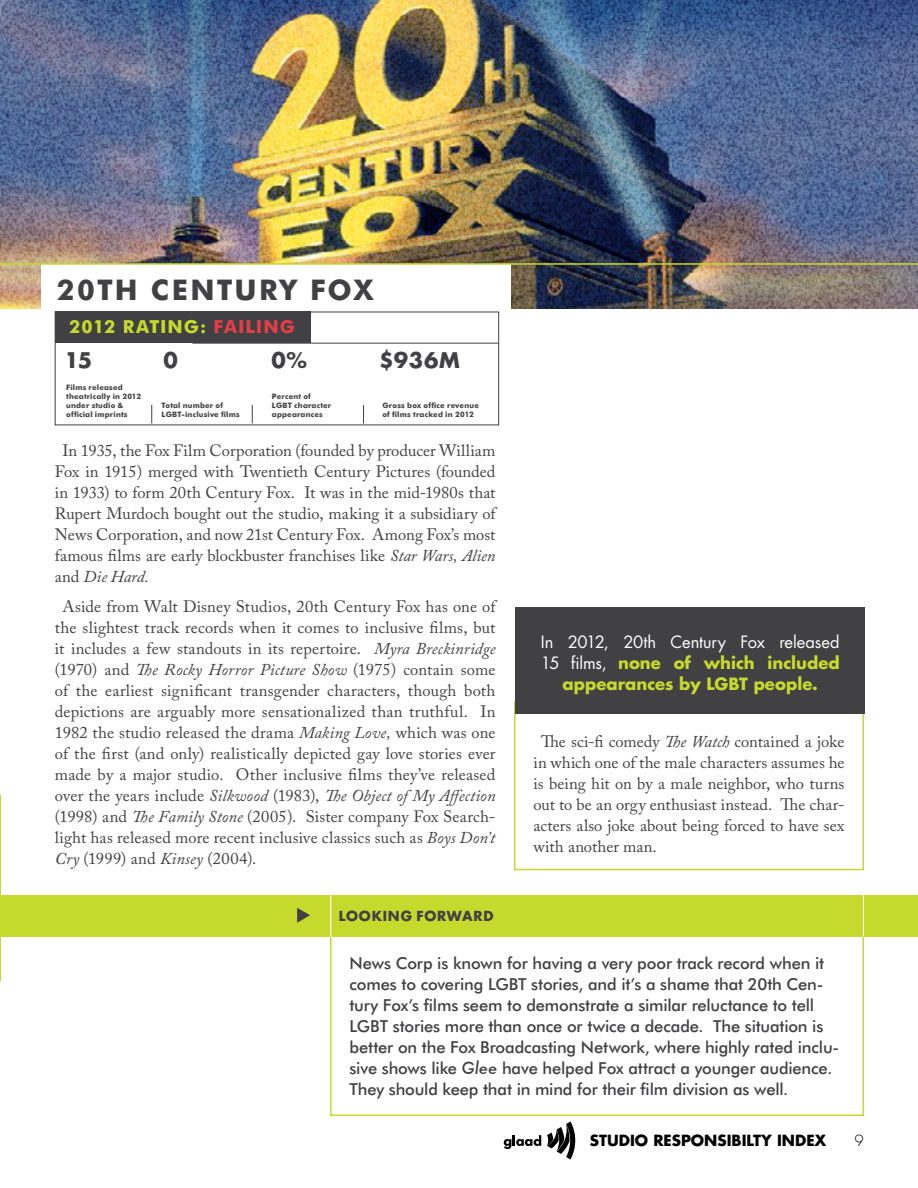
<style>
.page{position:relative;width:918px;height:1188px;background:#fff}
.page>*{position:absolute;margin:0;border:0;box-sizing:border-box;transform-origin:0 0}
.t1{font:700 28.5px "Futura BT";letter-spacing:.075em;color:#414042}
.t2{font:700 21px "Futura";letter-spacing:.03em;color:#414042}
.t3{font:700 18px "Futura BT";letter-spacing:.04em;color:#c6d92d}
.t4{font:700 18px "Futura BT";letter-spacing:.055em;color:#e23e47}
.t5{font:16.5px/21px "Adobe Caslon Pro";letter-spacing:.005em;color:#414042;text-align:justify}
.t6{font:500 16.5px/21px "Futura BT";letter-spacing:-.01em;color:#414042}
.t7{font:700 16.5px/21px "Futura";color:#c6d92d;text-align:center}
.t8{font:700 15px "Futura";color:#000}
.t9{font:300 15px "Futura";color:#000}
.t10{font:700 13.5px "Futura";letter-spacing:.06em;color:#414042}
.t11{font:700 7.5px/9px "Futura BT";letter-spacing:.025em;color:#414042}
.s1{color:#c6d92d}
.s2{font-style:italic}
.s3{font-weight:400;color:#fff}
.s4{font-family:"Futura";font-style:italic}
</style>
<div class="page">
<svg style="left:504px;top:1135px;width:37px;height:14px"></svg>
<svg style="left:547px;top:1121px;width:28px;height:39px"></svg>
<hr style="left:0;top:796px;width:1px;height:185px;background:#c6d92d">
<div style="left:514px;top:702px;width:350px;height:168px;border:2px solid #c6d92d"></div>
<div style="left:515px;top:608px;width:350px;height:106px;background:#414042"></div>
<div style="left:330px;top:923px;width:534px;height:193px;border:2px solid #c6d92d"></div>
<div style="left:0;top:895px;width:918px;height:42px;background:#c6d92d"></div>
<svg style="left:297px;top:908px;width:13px;height:15px"></svg>
<hr style="left:330px;top:886px;width:1px;height:51px;background:#fff">
<hr style="left:863px;top:886px;width:1px;height:51px;background:#fff">
<img style="left:0;top:0;width:918px;height:309px">
<div style="left:41px;top:265px;width:470px;height:82px;background:#fff"></div>
<hr style="left:192px;top:343px;width:307px;height:1px;background:#414042">
<div style="left:55px;top:312px;width:255px;height:31px;background:#414042"></div>
<svg style="left:151px;top:405px;width:1px;height:18px"></svg>
<svg style="left:252px;top:405px;width:1px;height:18px"></svg>
<svg style="left:363px;top:405px;width:1px;height:19px"></svg>
<hr style="left:0;top:263px;width:918px;height:2px;background:#c6d92d">
<h1 class="t1" style="left:57px;top:272px;width:318px">20th Century Fox</h1>
<p class="t3" style="left:69px;top:316px;width:81px">2012 RATING</p>
<p class="t4" style="left:200px;top:316px;width:96px"><span class="s1">:</span> failing</p>
<p class="t2" style="left:64px;top:345px;width:29px">15</p>
<p class="t2" style="left:163px;top:345px;width:16px">0</p>
<p class="t2" style="left:271px;top:345px;width:37px">0%</p>
<p class="t2" style="left:379px;top:345px;width:82px">$936m</p>
<p class="t11" style="left:162px;top:401px;width:63px">Total number of<br>LGBT</p>
<p class="t11" style="left:66px;top:383px;width:76px">Films released theatrically in 2012 under studio &amp; official imprints</p>
<p class="t11" style="left:272px;top:392px;width:40px">Percent of<br>LGBT</p>
<p class="t11" style="left:382px;top:401px;width:98px">Gross box office revenue of films tracked in 2012</p>
<p class="t11" style="left:272px;top:401px;width:61px;text-indent:22px">character appearances</p>
<p class="t11" style="left:182px;top:410px;width:60px">-inclusive films</p>
<p class="t5" style="left:55px;top:440px;width:442px;text-indent:8px">In 1935, the Fox Film Corporation (founded by producer William Fox in 1915) merged with Twentieth Century Pictures (founded in 1933) to form 20th Century Fox. It was in the mid-1980s that Rupert Murdoch bought out the studio, making it a subsidiary of News Corporation, and now 21st Century Fox. Among Fox’s most famous films are early blockbuster franchises like <span class="s2">Star Wars, Alien </span>and <span class="s2">Die Hard.</span></p>
<p class="t5" style="left:55px;top:596px;width:442px;text-indent:8px">Aside from Walt Disney Studios, 20th Century Fox has one of the slightest track records when it comes to inclusive films, but it includes a few standouts in its repertoire. <span class="s2">Myra Breckinridge </span>(1970) and <span class="s2">The Rocky Horror Picture Show</span> (1975) contain some of the earliest significant transgender characters, though both depictions are arguably more sensationalized than truthful. In 1982 the studio released the drama <span class="s2">Making Love,</span> which was one of the first (and only) realistically depicted gay love stories ever made by a major studio. Other inclusive films they’ve released over the years include <span class="s2">Silkwood</span> (1983), <span class="s2">The Object of My Affection </span>(1998) and <span class="s2">The Family Stone</span> (2005). Sister company Fox Search&shy;light has released more recent inclusive classics such as <span class="s2">Boys Don’t Cry</span> (1999) and <span class="s2">Kinsey</span> (2004).</p>
<p class="t10" style="left:339px;top:907px;width:156px">Looking Forward</p>
<p class="t7" style="left:541px;top:631px;width:300px"><span class="s3">In 2012, 20th Century Fox released<br>15 films,</span> none of which included appearances by LGBT people.</p>
<p class="t5" style="left:533px;top:731px;width:313px;text-indent:8px">The sci-fi comedy <span class="s2">The Watch</span> contained a joke in which one of the male characters assumes he is being hit on by a male neighbor, who turns out to be an orgy enthusiast instead. The char&shy;acters also joke about being forced to have sex with another man.</p>
<p class="t6" style="left:350px;top:953px;width:491px">News Corp is known for having a very poor track record when it comes to covering LGBT stories, and it’s a shame that 20th Cen&shy;tury Fox’s films seem to demonstrate a similar reluctance to tell LGBT stories more than once or twice a decade. The situation is better on the Fox Broadcasting Network, where highly rated inclu&shy;sive shows like <span class="s4">Glee</span> have helped Fox attract a younger audience.<br>They should keep that in mind for their film division as well.</p>
<p class="t8" style="left:590px;top:1130px;width:238px">STUDIO RESPONSIBILTY INDEX</p>
<p class="t9" style="left:854px;top:1131px;width:11px">9</p>
</div>
